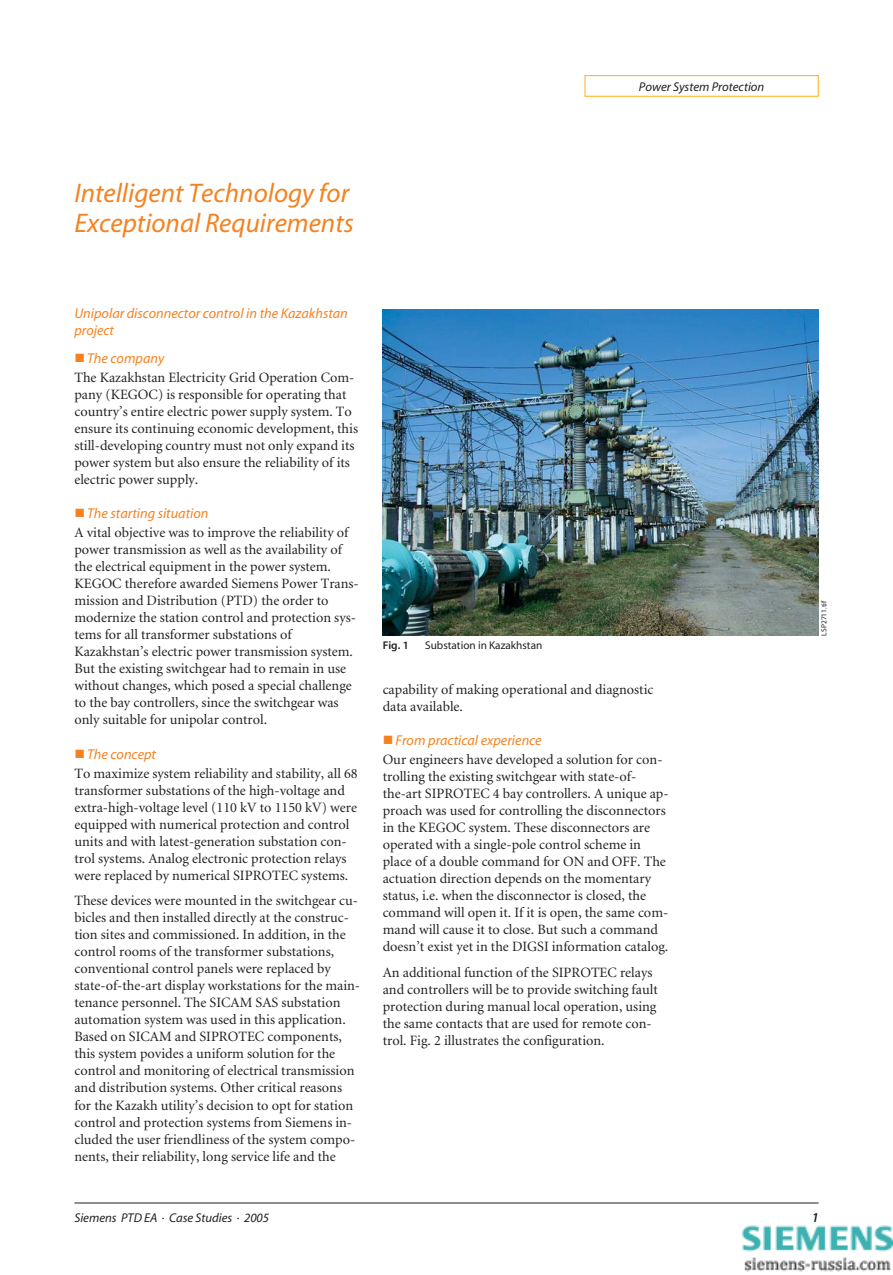
<style>
.page{position:relative;width:893px;height:1275px;background:#fff}
.page>*{position:absolute;margin:0;border:0;box-sizing:border-box;transform-origin:0 0}
.t1{font:27px/29.7px "Myriad MM It 400 600";color:#f5821f}
.t2{font:14.25px/17px "Minion";color:#231f20}
.t3{font:14.25px/17px "Myriad MM It 400 600";color:#f5821f}
.t4{font:13.5px "Myriad MM It 565 600";color:#231f20}
.t5{font:italic 12.75px "Myriad";color:#231f20}
.t6{font:12.75px "Myriad MM It 400 600";color:#231f20}
.t7{font:11.25px "Myriad MM 400 600";color:#231f20}
.t8{font:11.25px "Myriad MM 565 600";color:#231f20}
.t9{font:7.5px "Myriad MM 400 600";color:#231f20}
</style>
<div class="page">
<hr style="left:74px;top:1202px;width:745px;height:1px;background:#231f20">
<div style="left:585px;top:75px;width:234px;height:22px;border:1px solid #fcaf17"></div>
<img style="left:383px;top:309px;width:435px;height:326px">
<img style="left:742px;top:1225px;width:150px;height:47px">
<p class="t6" style="left:639px;top:82px;width:127px">Power System Protection</p>
<h1 class="t1" style="left:74px;top:180px;width:281px">Intelligent Technology for<br>Exceptional Requirements</h1>
<p class="t3" style="left:74px;top:306px;width:275px">Unipolar disconnector control in the Kazakhstan project</p>
<p class="t3" style="left:87px;top:351px;width:79px">The company</p>
<p class="t2" style="left:74px;top:370px;width:285px">The Kazakhstan Electricity Grid Operation Com&shy;pany (KEGOC) is responsible for operating that country’s entire electric power supply system. To ensure its continuing economic development, this still-developing country must not only expand its power system but also ensure the reliability of its electric power supply.</p>
<p class="t3" style="left:87px;top:506px;width:123px">The starting situation</p>
<p class="t2" style="left:74px;top:525px;width:286px">A vital objective was to improve the reliability of power transmission as well as the availability of the electrical equipment in the power system.<br>KEGOC therefore awarded Siemens Power Trans&shy;mission and Distribution (PTD) the order to modernize the station control and protection sys&shy;tems for all transformer substations of Kazakhstan’s electric power transmission system.<br>But the existing switchgear had to remain in use without changes, which posed a special challenge to the bay controllers, since the switchgear was only suitable for unipolar control.</p>
<p class="t3" style="left:87px;top:746px;width:70px">The concept</p>
<p class="t2" style="left:74px;top:765px;width:285px">To maximize system reliability and stability, all 68 transformer substations of the high-voltage and extra-high-voltage level (110 kV to 1150 kV) were equipped with numerical protection and control units and with latest-generation substation con&shy;trol systems. Analog electronic protection relays were replaced by numerical SIPROTEC systems.</p>
<p class="t2" style="left:74px;top:893px;width:287px">These devices were mounted in the switchgear cu&shy;bicles and then installed directly at the construc&shy;tion sites and commissioned. In addition, in the control rooms of the transformer substations, conventional control panels were replaced by state-of-the-art display workstations for the main&shy;tenance personnel. The SICAM SAS substation automation system was used in this application.<br>Based on SICAM and SIPROTEC components, this system povides a uniform solution for the control and monitoring of electrical transmission and distribution systems. Other critical reasons for the Kazakh utility’s decision to opt for station control and protection systems from Siemens in&shy;cluded the user friendliness of the system compo&shy;nents, their reliability, long service life and the</p>
<p class="t8" style="left:383px;top:640px;width:28px">Fig. 1</p>
<p class="t7" style="left:425px;top:640px;width:119px">Substation in Kazakhstan</p>
<p class="t2" style="left:383px;top:682px;width:272px">capability of making operational and diagnostic data available.</p>
<p class="t3" style="left:395px;top:732px;width:148px">From practical experience</p>
<p class="t2" style="left:383px;top:752px;width:287px">Our engineers have developed a solution for con&shy;trolling the existing switchgear with state-of&shy;the-art SIPROTEC 4 bay controllers. A unique ap&shy;proach was used for controlling the disconnectors in the KEGOC system. These disconnectors are operated with a single-pole control scheme in place of a double command for ON and OFF. The actuation direction depends on the momentary status, i.e. when the disconnector is closed, the command will open it. If it is open, the same com&shy;mand will cause it to close. But such a command doesn’t exist yet in the DIGSI information catalog.</p>
<p class="t2" style="left:383px;top:964px;width:277px">An additional function of the SIPROTEC relays and controllers will be to provide switching fault protection during manual local operation, using the same contacts that are used for remote con&shy;trol. Fig. 2 illustrates the configuration.</p>
<p class="t9" style="left:821px;top:635px;width:36px;rotate:-90deg">LSP2711.tif</p>
<p class="t5" style="left:74px;top:1212px;width:196px">Siemens PTD EA · Case Studies · 2005</p>
<p class="t4" style="left:812px;top:1211px;width:9px">1</p>
</div>
